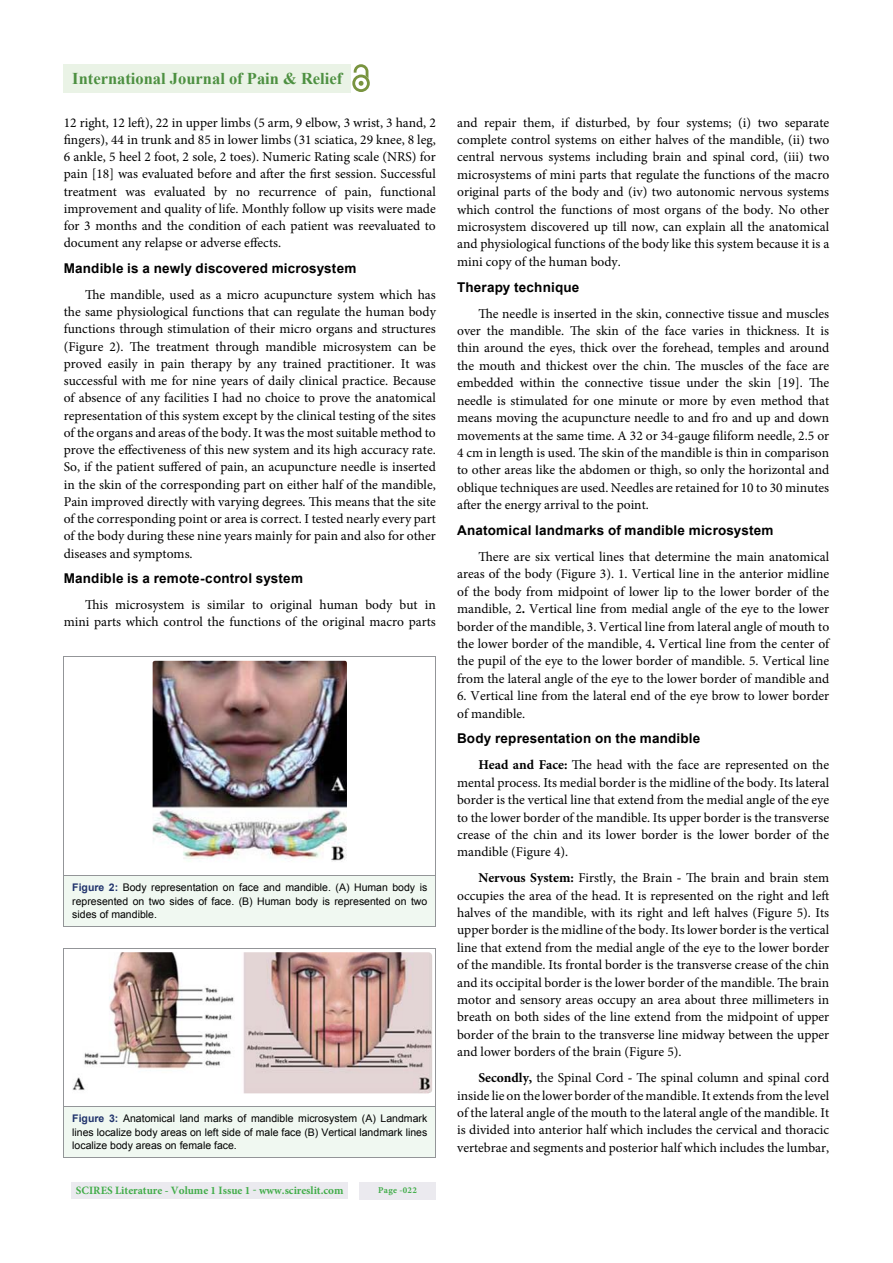
<style>
.page{position:relative;width:893px;height:1263px;background:#fff}
.page>*{position:absolute;margin:0;border:0;box-sizing:border-box;transform-origin:0 0}
.t1{font:700 16.5px "Times New Roman";color:#4d9041}
.t2{font:13.5px/17.4px "Minion Pro";color:#000;text-align:justify}
.t3{font:700 13.5px "Arial";letter-spacing:.015em;color:#000}
.t4{font:700 11.25px "Minion Pro";color:#41ad49}
.t5{font:10.5px/13.5px "Arial";color:#000;text-align:justify}
.t6{font:700 9px "Minion Pro";letter-spacing:.03em;color:#41ad49}
.s1{font-weight:700;color:#20336c}
.s2{font-weight:700}
</style>
<div class="page">
<div style="left:64px;top:64px;width:287px;height:28px;background:#eaf3e6"></div>
<img style="left:354px;top:64px;width:14px;height:11px">
<img style="left:352px;top:75px;width:18px;height:17px">
<svg style="left:359px;top:81px;width:4px;height:5px"></svg>
<div style="left:72px;top:1182px;width:276px;height:17px;background:#ebeaef"></div>
<div style="left:359px;top:1182px;width:77px;height:17px;background:#ebeaef"></div>
<div style="left:64px;top:875px;width:372px;height:52px;background:#f0f8f1"></div>
<hr style="left:64px;top:927px;width:372px;height:1px;background:#939598">
<img style="left:153px;top:661px;width:194px;height:201px;border-radius:2px">
<div style="left:64px;top:1106px;width:372px;height:52px;background:#f0f8f1"></div>
<hr style="left:64px;top:948px;width:372px;height:1px;background:#939598">
<hr style="left:64px;top:1106px;width:372px;height:1px;background:#939598">
<hr style="left:64px;top:1158px;width:372px;height:1px;background:#939598">
<img style="left:67px;top:952px;width:365px;height:141px;border-radius:4px">
<p class="t1" style="left:72px;top:69px;width:271px">International Journal of Pain &amp; Relief</p>
<p class="t2" style="left:64px;top:115px;width:374px">12 right, 12 left), 22 in upper limbs (5 arm, 9 elbow, 3 wrist, 3 hand, 2 fingers), 44 in trunk and 85 in lower limbs (31 sciatica, 29 knee, 8 leg, 6 ankle, 5 heel 2 foot, 2 sole, 2 toes). Numeric Rating scale (NRS) for pain [18] was evaluated before and after the first session. Successful treatment was evaluated by no recurrence of pain, functional improvement and quality of life. Monthly follow up visits were made for 3 months and the condition of each patient was reevaluated to document any relapse or adverse effects.</p>
<p class="t3" style="left:64px;top:261px;width:294px">Mandible is a newly discovered microsystem</p>
<p class="t2" style="left:64px;top:287px;width:374px;text-indent:21px">The mandible, used as a micro acupuncture system which has the same physiological functions that can regulate the human body functions through stimulation of their micro organs and structures (Figure 2). The treatment through mandible microsystem can be proved easily in pain therapy by any trained practitioner. It was successful with me for nine years of daily clinical practice. Because of absence of any facilities I had no choice to prove the anatomical representation of this system except by the clinical testing of the sites of the organs and areas of the body. It was the most suitable method to prove the effectiveness of this new system and its high accuracy rate.<br>So, if the patient suffered of pain, an acupuncture needle is inserted in the skin of the corresponding part on either half of the mandible, Pain improved directly with varying degrees. This means that the site of the corresponding point or area is correct. I tested nearly every part of the body during these nine years mainly for pain and also for other diseases and symptoms.</p>
<p class="t3" style="left:64px;top:571px;width:241px">Mandible is a remote-control system</p>
<p class="t2" style="left:64px;top:597px;width:374px;text-align:right">This microsystem is similar to original human body but in mini parts which control the functions of the original macro parts</p>
<p class="t5" style="left:72px;top:881px;width:356px"><span class="s1">Figure 2:</span> Body representation on face and mandible. (A) Human body is represented on two sides of face. (B) Human body is represented on two sides of mandible.</p>
<p class="t5" style="left:72px;top:1112px;width:356px"><span class="s1">Figure 3:</span> Anatomical land marks of mandible microsystem (A) Landmark lines localize body areas on left side of male face (B) Vertical landmark lines localize body areas on female face.</p>
<p class="t4" style="left:76px;top:1186px;width:269px">SCIRES Literature - Volume 1 Issue 1 - www.scireslit.com</p>
<p class="t6" style="left:378px;top:1186px;width:40px">Page -022</p>
<p class="t2" style="left:457px;top:115px;width:374px">and repair them, if disturbed, by four systems; (i) two separate complete control systems on either halves of the mandible, (ii) two central nervous systems including brain and spinal cord, (iii) two microsystems of mini parts that regulate the functions of the macro original parts of the body and (iv) two autonomic nervous systems which control the functions of most organs of the body. No other microsystem discovered up till now, can explain all the anatomical and physiological functions of the body like this system because it is a mini copy of the human body.</p>
<p class="t3" style="left:457px;top:280px;width:124px">Therapy technique</p>
<p class="t2" style="left:457px;top:306px;width:374px;text-indent:21px">The needle is inserted in the skin, connective tissue and muscles over the mandible. The skin of the face varies in thickness. It is thin around the eyes, thick over the forehead, temples and around the mouth and thickest over the chin. The muscles of the face are embedded within the connective tissue under the skin [19]. The needle is stimulated for one minute or more by even method that means moving the acupuncture needle to and fro and up and down movements at the same time. A 32 or 34-gauge filiform needle, 2.5 or 4 cm in length is used. The skin of the mandible is thin in comparison to other areas like the abdomen or thigh, so only the horizontal and oblique techniques are used. Needles are retained for 10 to 30 minutes after the energy arrival to the point.</p>
<p class="t3" style="left:457px;top:523px;width:318px">Anatomical landmarks of mandible microsystem</p>
<p class="t2" style="left:457px;top:549px;width:374px;text-indent:21px">There are six vertical lines that determine the main anatomical areas of the body (Figure 3). 1. Vertical line in the anterior midline of the body from midpoint of lower lip to the lower border of the mandible, 2<span class="s2">.</span> Vertical line from medial angle of the eye to the lower border of the mandible, 3. Vertical line from lateral angle of mouth to the lower border of the mandible, 4<span class="s2">.</span> Vertical line from the center of the pupil of the eye to the lower border of mandible. 5. Vertical line from the lateral angle of the eye to the lower border of mandible and</p>
<p class="t2" style="left:457px;top:688px;width:374px">6. Vertical line from the lateral end of the eye brow to lower border of mandible.</p>
<p class="t3" style="left:457px;top:731px;width:245px">Body representation on the mandible</p>
<p class="t2" style="left:457px;top:758px;width:374px;text-indent:21px"><span class="s2">Head and Face:</span> The head with the face are represented on the mental process. Its medial border is the midline of the body. Its lateral border is the vertical line that extend from the medial angle of the eye to the lower border of the mandible. Its upper border is the transverse crease of the chin and its lower border is the lower border of the mandible (Figure 4).</p>
<p class="t2" style="left:457px;top:870px;width:374px;text-indent:21px"><span class="s2">Nervous System:</span> Firstly, the Brain <span class="s2">-</span> The brain and brain stem occupies the area of the head. It is represented on the right and left halves of the mandible, with its right and left halves (Figure 5). Its upper border is the midline of the body. Its lower border is the vertical line that extend from the medial angle of the eye to the lower border of the mandible. Its frontal border is the transverse crease of the chin and its occipital border is the lower border of the mandible. The brain motor and sensory areas occupy an area about three millimeters in breath on both sides of the line extend from the midpoint of upper border of the brain to the transverse line midway between the upper and lower borders of the brain (Figure 5).</p>
<p class="t2" style="left:457px;top:1070px;width:374px;text-indent:21px"><span class="s2">Secondly,</span> the Spinal Cord <span class="s2">-</span> The spinal column and spinal cord inside lie on the lower border of the mandible. It extends from the level of the lateral angle of the mouth to the lateral angle of the mandible. It is divided into anterior half which includes the cervical and thoracic vertebrae and segments and posterior half which includes the lumbar,</p>
</div>
